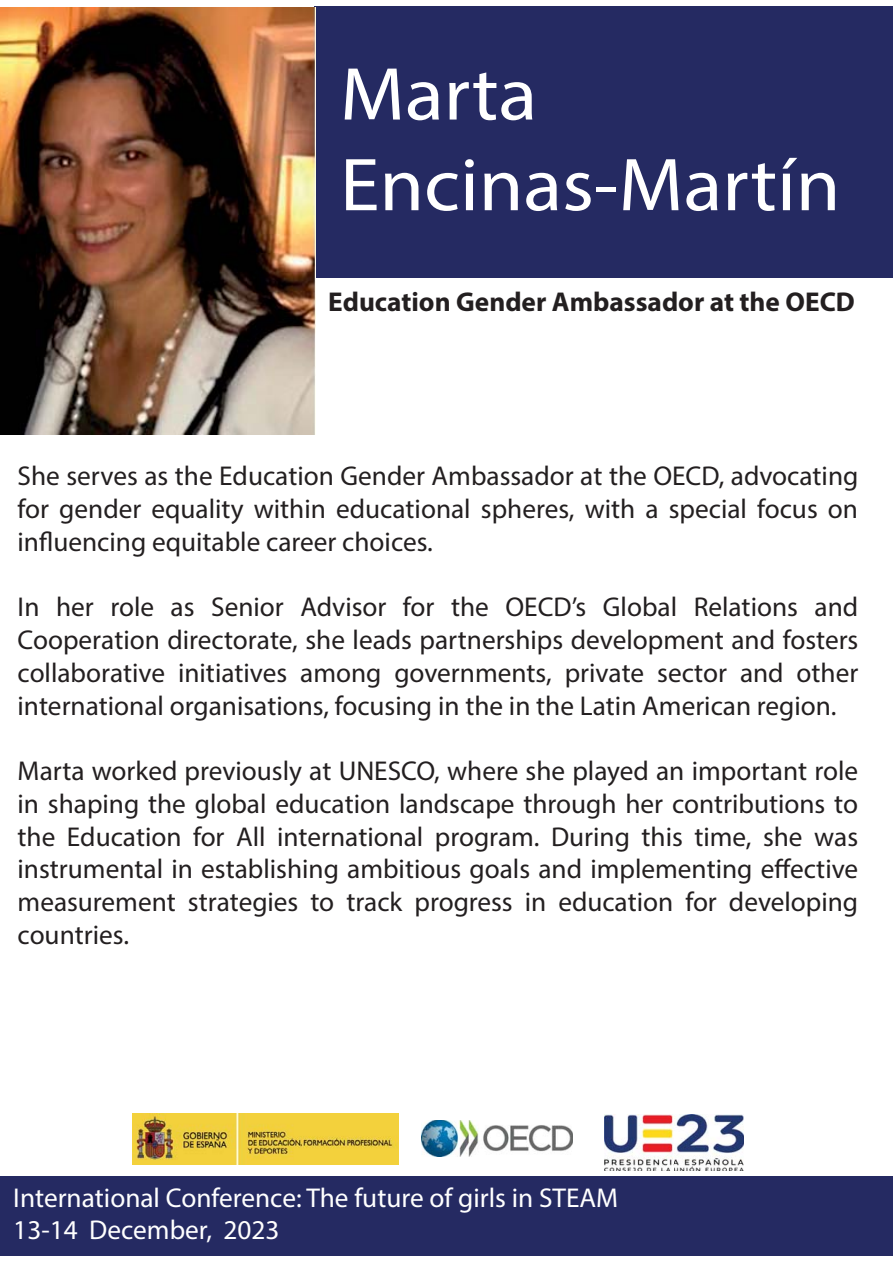
<style>
.page{position:relative;width:893px;height:1263px;background:#fff}
.page>*{position:absolute;margin:0;border:0;box-sizing:border-box;transform-origin:0 0}
.t1{font:75.6px/90.8px "Myriad Pro";color:#fff;scale:1.06 1}
.t2{font:27.3px/32.7px "Myriad Pro";color:#231f20;text-align:justify}
.t3{font:27.3px/32.7px "Myriad Pro";color:#fff}
.t4{font:700 27.3px "Myriad Pro";color:#231f20}
</style>
<div class="page">
<div style="left:314px;top:7px;width:579px;height:271px;background:#252a62"></div>
<img style="left:421px;top:1120px;width:152px;height:36px">
<img style="left:604px;top:1115px;width:140px;height:56px">
<img style="left:132px;top:1114px;width:266px;height:51px">
<div style="left:0;top:1176px;width:893px;height:80px;background:#252a62"></div>
<img style="left:0;top:8px;width:315px;height:426px">
<h1 class="t1" style="left:340px;top:54px;width:473px">Marta<br>Encinas-Martín</h1>
<p class="t4" style="left:328px;top:286px;width:528px">Education Gender Ambassador at the OECD</p>
<p class="t2" style="left:18px;top:462px;width:842px">She serves as the Education Gender Ambassador at the OECD, advocating for gender equality within educational spheres, with a special focus on influencing equitable career choices.</p>
<p class="t2" style="left:18px;top:593px;width:842px">In her role as Senior Advisor for the OECD’s Global Relations and Cooperation directorate, she leads partnerships development and fosters collaborative initiatives among governments, private sector and other international organisations, focusing in the in the Latin American region.</p>
<p class="t2" style="left:18px;top:756px;width:842px">Marta worked previously at UNESCO, where she played an important role in shaping the global education landscape through her contributions to the Education for All international program. During this time, she was instrumental in establishing ambitious goals and implementing effective measurement strategies to track progress in education for developing countries.</p>
<p class="t3" style="left:13px;top:1183px;width:606px">International Conference: The future of girls in STEAM<br>13-14 December, 2023</p>
</div>
